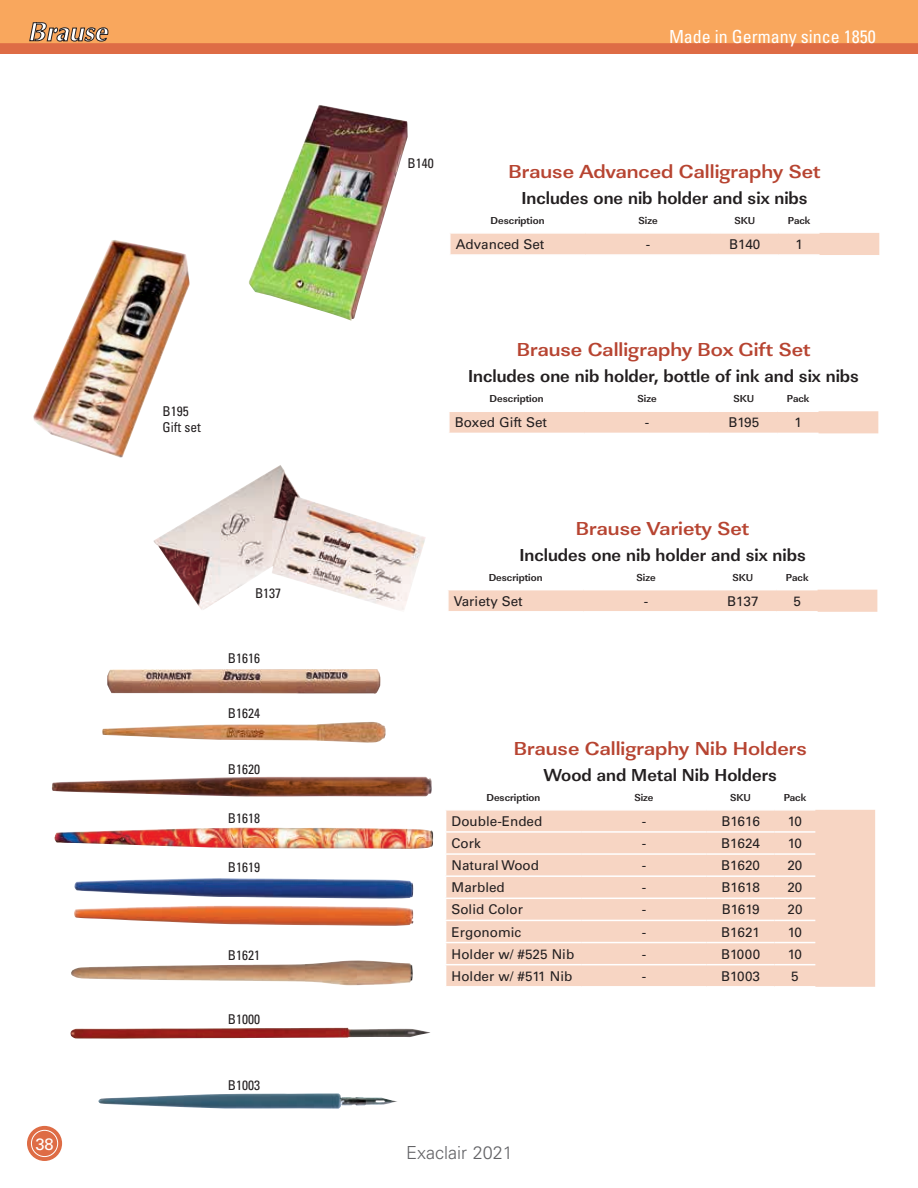
<style>
.page{position:relative;width:918px;height:1188px;background:#fff}
.page>*{position:absolute;margin:0;border:0;box-sizing:border-box;transform-origin:0 0}
.t1{font:19.5px "URW Linear T Bold Extr Wide";color:#b74431}
.t2{font:700 18px "URW Linear T";color:#231f20}
.t3{font:condensed 18px "Univers";color:#fff}
.t4{font:300 18px "Univers";color:#636366}
.t5{font:16.5px "Univers";color:#fff}
.t6{font:13.5px "Univers";color:#231f20}
.t7{font:condensed 13.5px/16.2px "Univers";color:#231f20}
.t8{font:700 10.5px "URW Linear T";color:#231f20}
</style>
<div class="page">
<div style="left:27px;top:1126px;width:35px;height:35px;background:#de6c45;border-radius:50%"></div>
<div style="left:31px;top:1130px;width:27px;height:27px;border:1px solid #fff;border-radius:50%"></div>
<svg style="left:0;top:0;width:918px;height:54px;background:#f19a58"></svg>
<img style="left:70px;top:1028px;width:360px;height:11px">
<img style="left:98px;top:1093px;width:299px;height:16px">
<img style="left:52px;top:777px;width:380px;height:19px">
<img style="left:74px;top:878px;width:339px;height:21px">
<img style="left:74px;top:906px;width:339px;height:20px">
<img style="left:54px;top:828px;width:379px;height:21px">
<img style="left:107px;top:669px;width:274px;height:25px">
<img style="left:71px;top:960px;width:342px;height:25px">
<img style="left:102px;top:722px;width:284px;height:21px">
<div style="left:446px;top:810px;width:429px;height:177px;background:#f7d5c3"></div>
<hr style="left:445px;top:809px;width:136px;height:2px;background:#fff">
<hr style="left:581px;top:809px;width:126px;height:2px;background:#fff">
<hr style="left:707px;top:809px;width:68px;height:2px;background:#fff">
<hr style="left:775px;top:809px;width:40px;height:2px;background:#fff">
<hr style="left:581px;top:831px;width:126px;height:2px;background:#fff">
<hr style="left:707px;top:831px;width:68px;height:2px;background:#fff">
<hr style="left:775px;top:831px;width:40px;height:2px;background:#fff">
<hr style="left:581px;top:853px;width:126px;height:2px;background:#fff">
<hr style="left:707px;top:853px;width:68px;height:2px;background:#fff">
<hr style="left:775px;top:853px;width:40px;height:2px;background:#fff">
<hr style="left:581px;top:875px;width:126px;height:2px;background:#fff">
<hr style="left:707px;top:875px;width:68px;height:2px;background:#fff">
<hr style="left:775px;top:875px;width:40px;height:2px;background:#fff">
<hr style="left:581px;top:898px;width:126px;height:1px;background:#fff">
<hr style="left:707px;top:898px;width:68px;height:1px;background:#fff">
<hr style="left:775px;top:898px;width:40px;height:1px;background:#fff">
<hr style="left:581px;top:920px;width:126px;height:1px;background:#fff">
<hr style="left:707px;top:920px;width:68px;height:1px;background:#fff">
<hr style="left:775px;top:920px;width:40px;height:1px;background:#fff">
<hr style="left:581px;top:942px;width:126px;height:1px;background:#fff">
<hr style="left:707px;top:942px;width:68px;height:1px;background:#fff">
<hr style="left:775px;top:942px;width:40px;height:1px;background:#fff">
<hr style="left:581px;top:964px;width:126px;height:1px;background:#fff">
<hr style="left:707px;top:964px;width:68px;height:1px;background:#fff">
<hr style="left:775px;top:964px;width:40px;height:1px;background:#fff">
<hr style="left:581px;top:986px;width:126px;height:2px;background:#fff">
<hr style="left:707px;top:986px;width:68px;height:2px;background:#fff">
<hr style="left:775px;top:986px;width:40px;height:2px;background:#fff">
<hr style="left:445px;top:831px;width:136px;height:2px;background:#fff">
<hr style="left:445px;top:853px;width:136px;height:2px;background:#fff">
<hr style="left:445px;top:875px;width:136px;height:2px;background:#fff">
<hr style="left:445px;top:898px;width:136px;height:1px;background:#fff">
<hr style="left:445px;top:920px;width:136px;height:1px;background:#fff">
<hr style="left:445px;top:942px;width:136px;height:1px;background:#fff">
<hr style="left:445px;top:964px;width:136px;height:1px;background:#fff">
<hr style="left:445px;top:986px;width:136px;height:2px;background:#fff">
<img style="left:33px;top:240px;width:157px;height:218px">
<img style="left:153px;top:465px;width:273px;height:145px">
<img style="left:248px;top:105px;width:160px;height:216px">
<div style="left:449px;top:590px;width:428px;height:22px;background:#f7d5c3"></div>
<hr style="left:583px;top:611px;width:126px;height:2px;background:#fff">
<hr style="left:709px;top:611px;width:68px;height:2px;background:#fff">
<hr style="left:777px;top:611px;width:41px;height:2px;background:#fff">
<hr style="left:447px;top:611px;width:136px;height:2px;background:#fff">
<div style="left:451px;top:233px;width:428px;height:22px;background:#f7d5c3"></div>
<hr style="left:449px;top:232px;width:136px;height:2px;background:#fff">
<hr style="left:585px;top:232px;width:126px;height:2px;background:#fff">
<hr style="left:711px;top:232px;width:68px;height:2px;background:#fff">
<hr style="left:779px;top:232px;width:41px;height:2px;background:#fff">
<hr style="left:585px;top:254px;width:126px;height:2px;background:#fff">
<hr style="left:711px;top:254px;width:68px;height:2px;background:#fff">
<hr style="left:779px;top:254px;width:41px;height:2px;background:#fff">
<hr style="left:449px;top:254px;width:136px;height:2px;background:#fff">
<div style="left:450px;top:411px;width:428px;height:22px;background:#f7d5c3"></div>
<hr style="left:448px;top:411px;width:136px;height:1px;background:#fff">
<hr style="left:584px;top:411px;width:126px;height:1px;background:#fff">
<hr style="left:710px;top:411px;width:68px;height:1px;background:#fff">
<hr style="left:778px;top:411px;width:41px;height:1px;background:#fff">
<p class="t5" style="left:35px;top:1134px;width:20px">38</p>
<p class="t7" style="left:162px;top:403px;width:40px">B195<br>Gift set</p>
<p class="t7" style="left:255px;top:585px;width:28px">B137</p>
<p class="t7" style="left:228px;top:650px;width:34px">B1616</p>
<p class="t7" style="left:228px;top:705px;width:34px">B1624</p>
<p class="t7" style="left:228px;top:761px;width:34px">B1620</p>
<p class="t7" style="left:228px;top:809px;width:34px">B1618</p>
<p class="t7" style="left:228px;top:859px;width:34px">B1619</p>
<p class="t7" style="left:228px;top:947px;width:34px">B1621</p>
<p class="t7" style="left:228px;top:1011px;width:34px">B1000</p>
<p class="t7" style="left:228px;top:1077px;width:34px">B1003</p>
<h2 class="t3" style="left:669px;top:25px;width:208px">Made in Germany since 1850</h2>
<p class="t7" style="left:408px;top:155px;width:28px">B140</p>
<h1 class="t1" style="left:509px;top:160px;width:314px">Brause Advanced Calligraphy Set</h1>
<h2 class="t2" style="left:521px;top:187px;width:288px">Includes one nib holder and six nibs</h2>
<p class="t8" style="left:491px;top:214px;width:55px">Description</p>
<p class="t8" style="left:639px;top:214px;width:21px">Size</p>
<p class="t8" style="left:734px;top:214px;width:22px">SKU</p>
<p class="t8" style="left:788px;top:214px;width:24px">Pack</p>
<p class="t6" style="left:456px;top:236px;width:90px">Advanced Set</p>
<p class="t6" style="left:646px;top:236px;width:6px">-</p>
<p class="t6" style="left:729px;top:236px;width:33px">B140</p>
<p class="t6" style="left:795px;top:236px;width:9px">1</p>
<h1 class="t1" style="left:517px;top:338px;width:295px">Brause Calligraphy Box Gift Set</h1>
<h2 class="t2" style="left:468px;top:365px;width:392px">Includes one nib holder, bottle of ink and six nibs</h2>
<p class="t8" style="left:490px;top:392px;width:55px">Description</p>
<p class="t8" style="left:638px;top:392px;width:21px">Size</p>
<p class="t8" style="left:733px;top:392px;width:22px">SKU</p>
<p class="t8" style="left:787px;top:392px;width:24px">Pack</p>
<p class="t6" style="left:455px;top:415px;width:94px">Boxed Gift Set</p>
<p class="t6" style="left:645px;top:415px;width:6px">-</p>
<p class="t6" style="left:728px;top:415px;width:32px">B195</p>
<p class="t6" style="left:794px;top:415px;width:9px">1</p>
<h1 class="t1" style="left:576px;top:516px;width:175px">Brause Variety Set</h1>
<h2 class="t2" style="left:519px;top:544px;width:288px">Includes one nib holder and six nibs</h2>
<p class="t8" style="left:489px;top:571px;width:55px">Description</p>
<p class="t8" style="left:637px;top:571px;width:21px">Size</p>
<p class="t8" style="left:732px;top:571px;width:22px">SKU</p>
<p class="t8" style="left:786px;top:571px;width:24px">Pack</p>
<p class="t6" style="left:454px;top:593px;width:70px">Variety Set</p>
<p class="t6" style="left:644px;top:593px;width:6px">-</p>
<p class="t6" style="left:727px;top:593px;width:33px">B137</p>
<p class="t6" style="left:793px;top:593px;width:9px">5</p>
<h1 class="t1" style="left:514px;top:737px;width:295px">Brause Calligraphy Nib Holders</h1>
<h2 class="t2" style="left:544px;top:764px;width:235px">Wood and Metal Nib Holders</h2>
<p class="t8" style="left:486px;top:791px;width:55px">Description</p>
<p class="t8" style="left:634px;top:791px;width:21px">Size</p>
<p class="t8" style="left:730px;top:791px;width:22px">SKU</p>
<p class="t8" style="left:784px;top:791px;width:24px">Pack</p>
<p class="t6" style="left:452px;top:813px;width:92px">Double-Ended</p>
<p class="t6" style="left:642px;top:813px;width:6px">-</p>
<p class="t6" style="left:721px;top:813px;width:40px">B1616</p>
<p class="t6" style="left:788px;top:813px;width:16px">10</p>
<p class="t6" style="left:452px;top:835px;width:31px">Cork</p>
<p class="t6" style="left:642px;top:835px;width:6px">-</p>
<p class="t6" style="left:721px;top:835px;width:40px">B1624</p>
<p class="t6" style="left:788px;top:835px;width:16px">10</p>
<p class="t6" style="left:452px;top:857px;width:89px">Natural Wood</p>
<p class="t6" style="left:642px;top:857px;width:6px">-</p>
<p class="t6" style="left:721px;top:857px;width:40px">B1620</p>
<p class="t6" style="left:787px;top:857px;width:17px">20</p>
<p class="t6" style="left:452px;top:880px;width:55px">Marbled</p>
<p class="t6" style="left:642px;top:880px;width:6px">-</p>
<p class="t6" style="left:721px;top:880px;width:40px">B1618</p>
<p class="t6" style="left:787px;top:880px;width:17px">20</p>
<p class="t6" style="left:452px;top:902px;width:73px">Solid Color</p>
<p class="t6" style="left:642px;top:902px;width:6px">-</p>
<p class="t6" style="left:722px;top:902px;width:40px">B1619</p>
<p class="t6" style="left:787px;top:902px;width:17px">20</p>
<p class="t6" style="left:452px;top:924px;width:71px">Ergonomic</p>
<p class="t6" style="left:642px;top:924px;width:6px">-</p>
<p class="t6" style="left:721px;top:924px;width:40px">B1621</p>
<p class="t6" style="left:788px;top:924px;width:16px">10</p>
<p class="t6" style="left:452px;top:946px;width:124px">Holder w/ #525 Nib</p>
<p class="t6" style="left:642px;top:946px;width:6px">-</p>
<p class="t6" style="left:721px;top:946px;width:41px">B1000</p>
<p class="t6" style="left:788px;top:946px;width:16px">10</p>
<p class="t6" style="left:452px;top:968px;width:122px">Holder w/ #511 Nib</p>
<p class="t6" style="left:642px;top:968px;width:6px">-</p>
<p class="t6" style="left:721px;top:968px;width:40px">B1003</p>
<p class="t6" style="left:791px;top:968px;width:9px">5</p>
<h2 class="t4" style="left:406px;top:1142px;width:108px">Exaclair 2021</h2>
</div>
